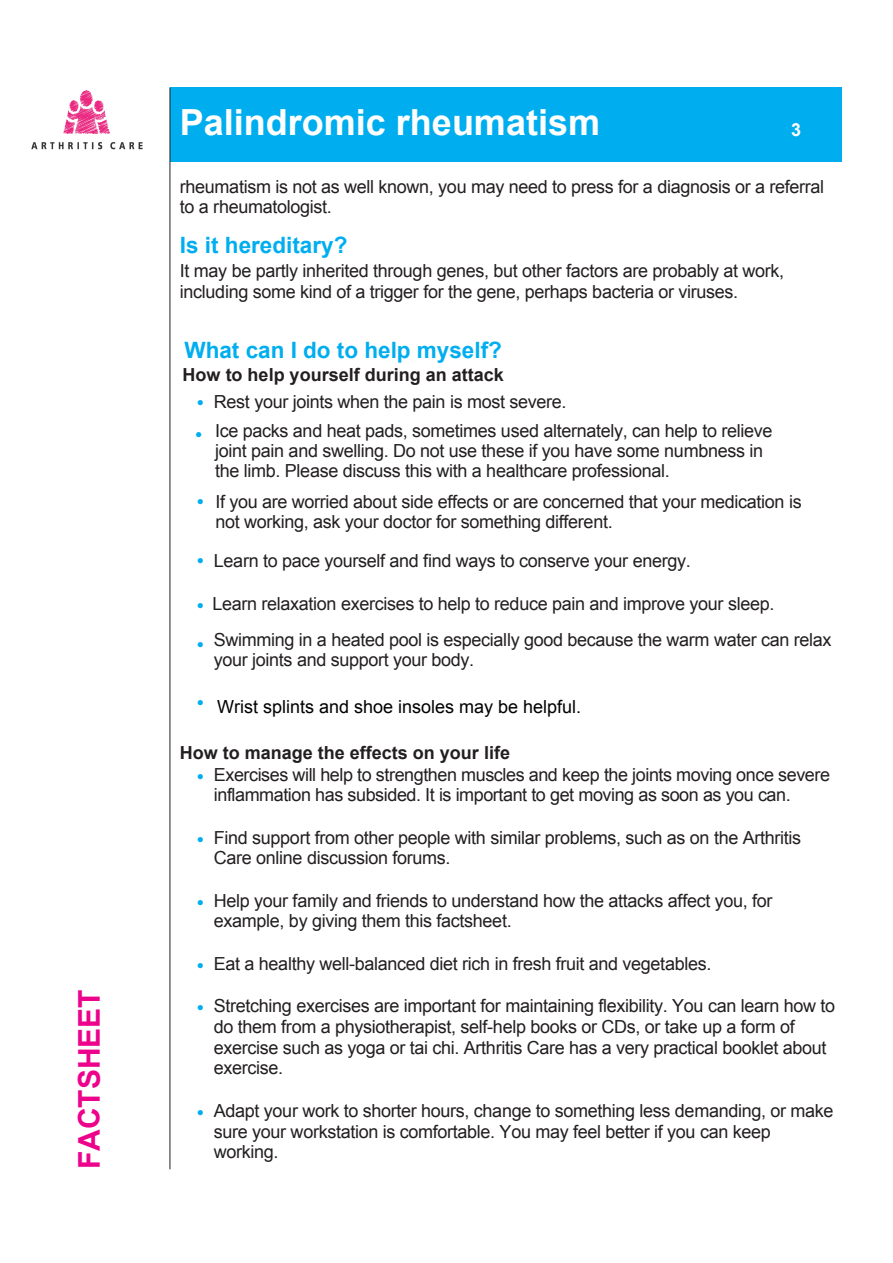
<style>
.page{position:relative;width:893px;height:1263px;background:#fff}
.page>*{position:absolute;margin:0;border:0;box-sizing:border-box;transform-origin:0 0}
.t1{font:700 36px "Arial";color:#fff}
.t2{font:700 30px "Arial";color:#ed028c}
.t3{font:700 22.5px "Arial";color:#00aeef}
.t4{font:18px/19.5px "Arial";letter-spacing:-.02em;color:#231f20}
.t5{font:700 18px "Arial";color:#231f20}
.t6{font:18px "Arial";color:#000}
.t7{font:700 18px "Arial";color:#fff}
.t8{font:12px "Arial";color:#00aeef}
.s1{font-size:12px;color:#00aeef}
</style>
<div class="page">
<div style="left:170px;top:88px;width:672px;height:74px;background:#00aeef"></div>
<hr style="left:170px;top:88px;width:1px;height:1081px;background:#231f20">
<img style="left:31px;top:90px;width:112px;height:60px">
<h2 class="t2" style="left:69px;top:1169px;width:181px;rotate:-90deg">FACTSHEET</h2>
<h1 class="t1" style="left:180px;top:98px;width:422px">Palindromic rheumatism</h1>
<p class="t7" style="left:791px;top:118px;width:12px">3</p>
<p class="t4" style="left:180px;top:178px;width:646px">rheumatism is not as well known, you may need to press for a diagnosis or a referral to a rheumatologist.</p>
<p class="t3" style="left:180px;top:231px;width:169px">Is it hereditary?</p>
<p class="t4" style="left:180px;top:260px;width:606px;line-height:21.3px">It may be partly inherited through genes, but other factors are probably at work, including some kind of a trigger for the gene, perhaps bacteria or viruses.</p>
<p class="t3" style="left:184px;top:336px;width:319px">What can I do to help myself?</p>
<p class="t5" style="left:183px;top:363px;width:323px">How to help yourself during an attack</p>
<p class="t8" style="left:197px;top:394px;width:9px">●</p>
<p class="t8" style="left:195px;top:426px;width:9px">●</p>
<p class="t4" style="left:214px;top:387px;width:560px;line-height:29.2px">Rest your joints when the pain is most severe.<br>Ice packs and heat pads, sometimes used alternately, can help to relieve</p>
<p class="t4" style="left:215px;top:441px;width:549px">joint pain and swelling. Do not use these if you have some numbness in the limb. Please discuss this with a healthcare professional.</p>
<p class="t8" style="left:197px;top:493px;width:9px">●</p>
<p class="t8" style="left:197px;top:552px;width:9px">●</p>
<p class="t4" style="left:215px;top:493px;width:588px">If you are worried about side effects or are concerned that your medication is not working, ask your doctor for something different.</p>
<p class="t4" style="left:214px;top:551px;width:478px">Learn to pace yourself and find ways to conserve your energy.</p>
<p class="t8" style="left:197px;top:597px;width:9px">●</p>
<p class="t8" style="left:197px;top:636px;width:9px">●</p>
<p class="t4" style="left:212px;top:595px;width:563px">Learn relaxation exercises to help to reduce pain and improve your sleep.</p>
<p class="t4" style="left:214px;top:631px;width:619px">Swimming in a heated pool is especially good because the warm water can relax your joints and support your body.</p>
<p class="t8" style="left:197px;top:694px;width:9px">●</p>
<p class="t6" style="left:217px;top:695px;width:366px">Wrist splints and shoe insoles may be helpful.</p>
<p class="t5" style="left:180px;top:741px;width:332px">How to manage the effects on your life</p>
<p class="t4" style="left:214px;top:766px;width:618px;text-indent:-17px"><span class="s1">●</span> Exercises will help to strengthen muscles and keep the joints moving once severe inflammation has subsided. It is important to get moving as soon as you can.</p>
<p class="t4" style="left:214px;top:829px;width:589px;text-indent:-17px"><span class="s1">●</span> Find support from other people with similar problems, such as on the Arthritis<br>Care online discussion forums.</p>
<p class="t4" style="left:214px;top:892px;width:560px;text-indent:-17px"><span class="s1">●</span> Help your family and friends to understand how the attacks affect you, for example, by giving them this factsheet.</p>
<p class="t4" style="left:197px;top:955px;width:516px"><span class="s1">●</span> Eat a healthy well-balanced diet rich in fresh fruit and vegetables.</p>
<p class="t4" style="left:214px;top:996px;width:623px;line-height:20.5px;text-indent:-17px"><span class="s1">●</span> Stretching exercises are important for maintaining flexibility. You can learn how to do them from a physiotherapist, self-help books or CDs, or take up a form of exercise such as yoga or tai chi. Arthritis Care has a very practical booklet about exercise.</p>
<p class="t4" style="left:214px;top:1101px;width:621px;line-height:20.2px;text-indent:-17px"><span class="s1">●</span> Adapt your work to shorter hours, change to something less demanding, or make sure your workstation is comfortable. You may feel better if you can keep working.</p>
</div>
